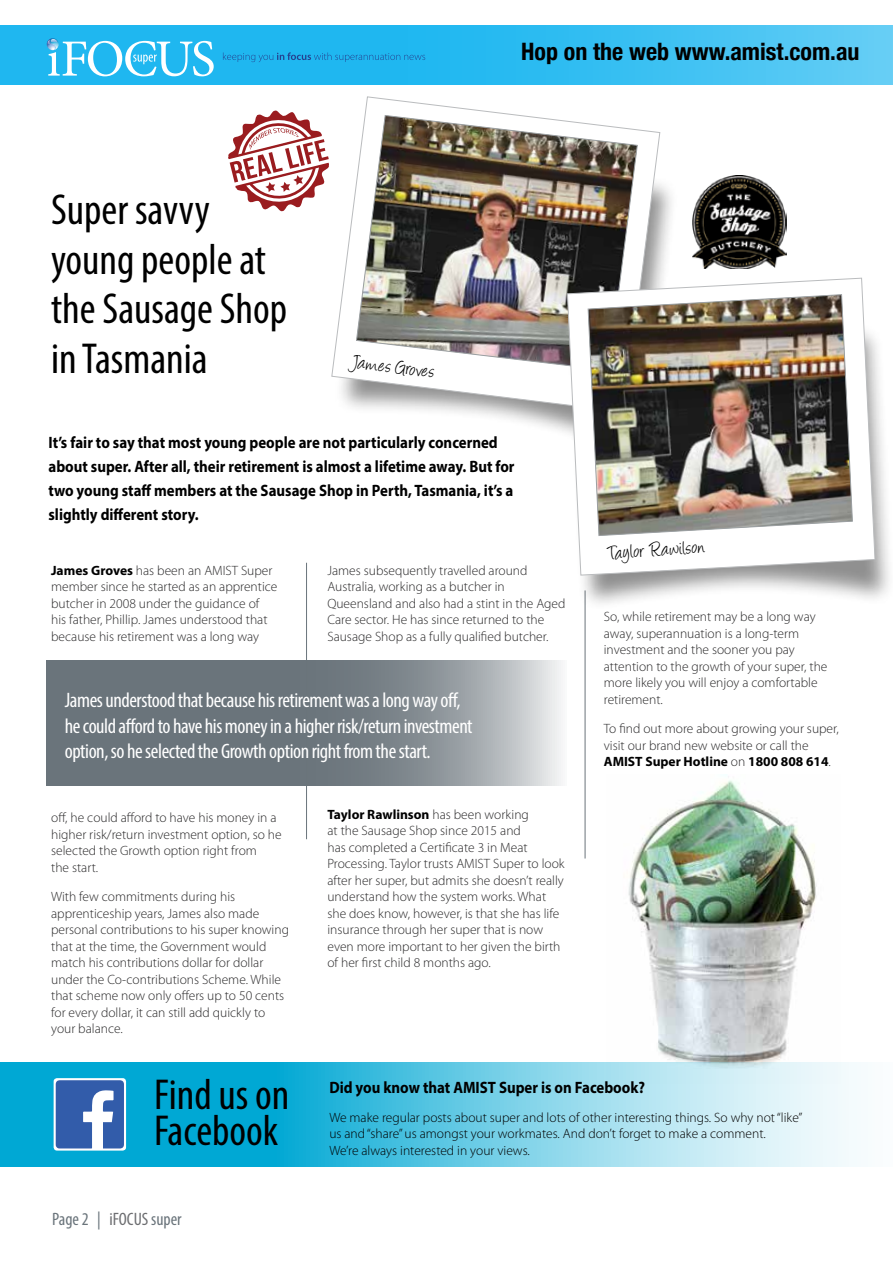
<style>
.page{position:relative;width:893px;height:1263px;background:#fff}
.page>*{position:absolute;margin:0;border:0;box-sizing:border-box;transform-origin:0 0}
.t1{font:condensed 43.5px/49.5px "Myriad Pro";color:#000}
.t2{font:700 condensed 24px "Helvetica Neue";color:#000}
.t3{font:21.45px "Angelina";color:#000;scale:.9 1}
.t4{font:condensed 21px/25.5px "Myriad Pro";letter-spacing:-.02em;color:#fff}
.t5{font:condensed 18px "Myriad Pro";color:#6a747b}
.t6{font:700 16.5px/24px "Myriad Pro";color:#000;scale:.9 1}
.t7{font:300 13.5px/16.5px "Myriad Pro";color:#292829}
.t8{font:300 13.5px/16.5px "Myriad Pro";color:#000}
.s1{font-weight:700;color:#000}
.s2{color:#6d6e71}
</style>
<div class="page">
<img style="left:607px;top:780px;width:233px;height:283px">
<svg style="left:0;top:26px;width:893px;height:59px;background:#33bdf1"></svg>
<svg style="left:47px;top:38px;width:167px;height:38px"></svg>
<svg style="left:223px;top:52px;width:202px;height:10px;background:#1fa6e2"></svg>
<svg style="left:0;top:1063px;width:857px;height:104px;background:#65cae4"></svg>
<svg style="left:54px;top:1078px;width:72px;height:72px"></svg>
<svg style="left:56px;top:1080px;width:68px;height:68px"></svg>
<hr style="left:585px;top:590px;width:1px;height:268px;background:#6a747b">
<hr style="left:306px;top:563px;width:1px;height:276px;background:#6a747b">
<svg style="left:228px;top:110px;width:101px;height:102px"></svg>
<img style="left:692px;top:176px;width:94px;height:92px">
<div style="left:335px;top:144px;width:344px;height:314px;background:#000;opacity:.44"></div>
<svg style="left:331px;top:96px;width:330px;height:317px"></svg>
<img style="left:356px;top:115px;width:282px;height:256px">
<div style="left:568px;top:324px;width:325px;height:287px;background:#000;opacity:.44"></div>
<svg style="left:567px;top:277px;width:309px;height:299px"></svg>
<img style="left:587px;top:294px;width:266px;height:242px">
<svg style="left:46px;top:660px;width:515px;height:125px;background:#80888e"></svg>
<h2 class="t2" style="left:521px;top:32px;width:340px">Hop on the web www.amist.com.au</h2>
<h1 class="t1" style="left:51px;top:185px;width:238px">Super savvy young people at the Sausage Shop in Tasmania</h1>
<h3 class="t3" style="left:354px;top:353px;width:93px;rotate:7deg">James Groves</h3>
<p class="t6" style="left:48px;top:430px;width:519px">It’s fair to say that most young people are not particularly concerned about super. After all, their retirement is almost a lifetime away. But for two young staff members at the Sausage Shop in Perth, Tasmania, it’s a slightly different story.</p>
<p class="t7" style="left:51px;top:562px;width:228px"><span class="s1">James Groves</span> has been an AMIST Super member since he started as an apprentice butcher in 2008 under the guidance of his father, Phillip. James understood that because his retirement was a long way</p>
<p class="t7" style="left:327px;top:562px;width:240px">James subsequently travelled around Australia, working as a butcher in Queensland and also had a stint in the Aged Care sector. He has since returned to the Sausage Shop as a fully qualified butcher.</p>
<h3 class="t4" style="left:65px;top:687px;width:409px">James understood that because his retirement was a long way off, he could afford to have his money in a higher risk/return investment option, so he selected the Growth option right from the start.</h3>
<p class="t7" style="left:51px;top:809px;width:232px">off, he could afford to have his money in a higher risk/return investment option, so he selected the Growth option right from<br>the start.</p>
<p class="t7" style="left:51px;top:888px;width:239px">With few commitments during his apprenticeship years, James also made personal contributions to his super knowing that at the time, the Government would match his contributions dollar for dollar under the Co-contributions Scheme. While that scheme now only offers up to 50 cents for every dollar, it can still add quickly to your balance.</p>
<p class="t7" style="left:327px;top:806px;width:239px"><span class="s1">Taylor Rawlinson</span> has been working<br>at the Sausage Shop since 2015 and<br>has completed a Certificate 3 in Meat Processing. Taylor trusts AMIST Super to look after her super, but admits she doesn’t really understand how the system works. What she does know, however, is that she has life insurance through her super that is now even more important to her given the birth of her first child 8 months ago.</p>
<h3 class="t3" style="left:607px;top:544px;width:109px;rotate:-4deg">Taylor Rawilson</h3>
<p class="t7" style="left:604px;top:608px;width:225px">So, while retirement may be a long way away, superannuation is a long-term investment and the sooner you pay attention to the growth of your super, the more likely you will enjoy a comfortable retirement.</p>
<p class="t7" style="left:604px;top:720px;width:237px">To find out more about growing your super, visit our brand new website or call the<br><span class="s1">AMIST Super Hotline</span> on <span class="s1">1800 808 614</span>.</p>
<h1 class="t1" style="left:154px;top:1076px;width:137px;line-height:36px">Find us on<br>Facebook</h1>
<p class="t6" style="left:329px;top:1074px;width:352px">Did you know that AMIST Super is on Facebook?</p>
<p class="t8" style="left:329px;top:1109px;width:475px">We make regular posts about super and lots of other interesting things. So why not “like” us and “share” us amongst your workmates. And don’t forget to make a comment.<br>We’re always interested in your views.</p>
<h3 class="t5" style="left:52px;top:1208px;width:131px">Page 2 | <span class="s2">iFOCUS</span> super</h3>
</div>
